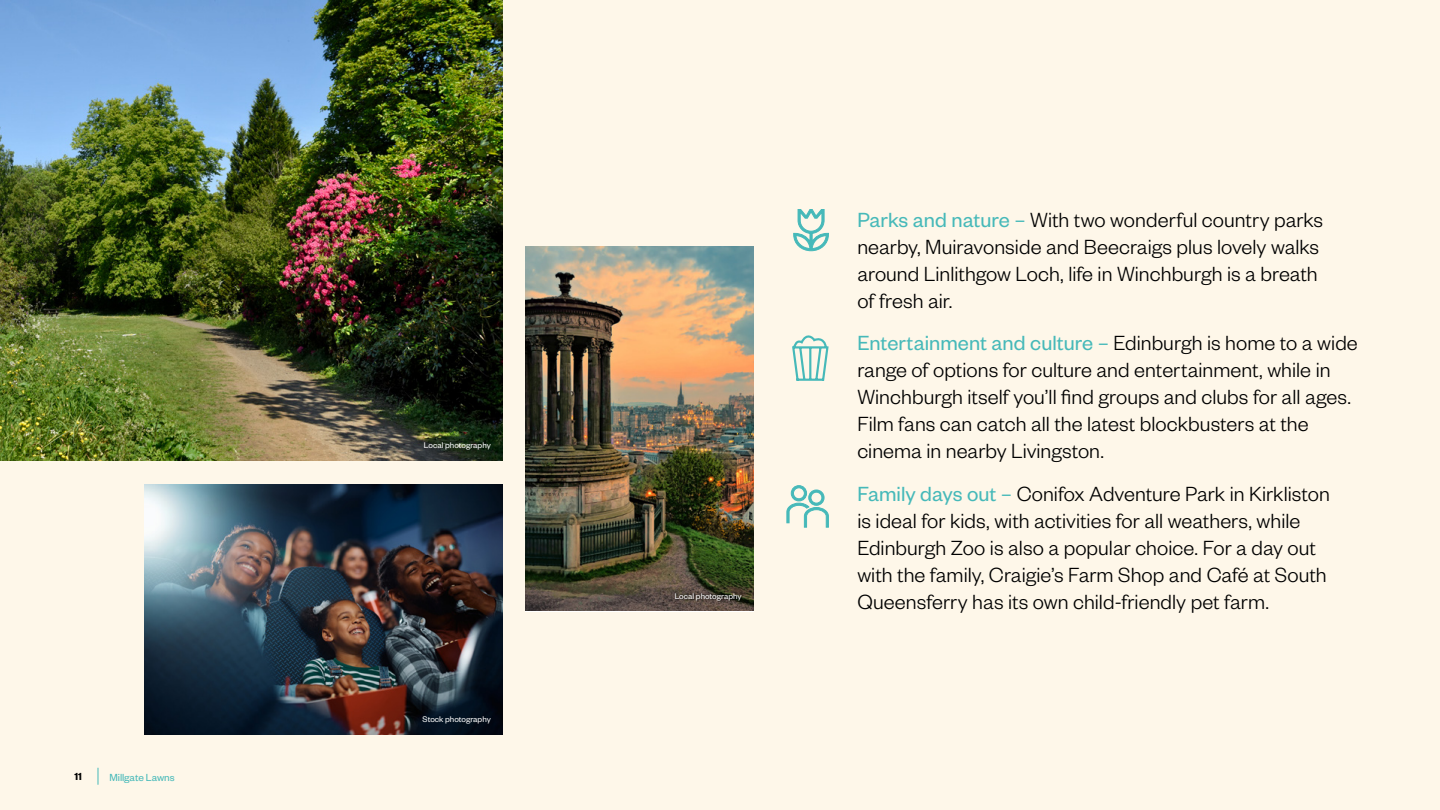
<style>
.page{position:relative;width:1440px;height:810px;background:#fef7e9}
.page>*{position:absolute;margin:0;border:0;box-sizing:border-box;transform-origin:0 0}
.t1{font:300 22.5px/27px "Founders Grotesk";color:#000}
.t2{font:11.25px "Founders Grotesk";letter-spacing:-.005em;color:#46b9b9}
.t3{font:11.25px "Founders Grotesk Sm Bd";color:#000}
.t4{font:9px "Founders Grotesk";letter-spacing:-.005em;color:#fff}
.s1{font-weight:400;color:#46b9b9}
</style>
<div class="page">
<svg style="left:98px;top:768px;width:1px;height:17px"></svg>
<img style="left:0;top:0;width:503px;height:461px">
<img style="left:526px;top:246px;width:228px;height:365px">
<img style="left:145px;top:484px;width:358px;height:251px">
<svg style="left:793px;top:209px;width:36px;height:42px"></svg>
<svg style="left:792px;top:335px;width:37px;height:46px"></svg>
<svg style="left:787px;top:485px;width:42px;height:43px"></svg>
<div style="left:675px;top:593px;width:68px;height:9px;background:#000;opacity:.75"></div>
<p class="t3" style="left:74px;top:770px;width:9px">11</p>
<p class="t2" style="left:110px;top:770px;width:67px">Millgate Lawns</p>
<p class="t4" style="left:424px;top:439px;width:68px">Local photography</p>
<p class="t4" style="left:423px;top:714px;width:70px">Stock photography</p>
<p class="t4" style="left:675px;top:591px;width:68px">Local photography</p>
<p class="t1" style="left:857px;top:205px;width:467px"><span class="s1">Parks and nature –</span> With two wonderful country parks nearby, Muiravonside and Beecraigs plus lovely walks around Linlithgow Loch, life in Winchburgh is a breath of fresh air.</p>
<p class="t1" style="left:857px;top:329px;width:502px"><span class="s1">Entertainment and culture –</span> Edinburgh is home to a wide range of options for culture and entertainment, while in Winchburgh itself you’ll find groups and clubs for all ages.<br>Film fans can catch all the latest blockbusters at the cinema in nearby Livingston.</p>
<p class="t1" style="left:857px;top:479px;width:474px"><span class="s1">Family days out –</span> Conifox Adventure Park in Kirkliston is ideal for kids, with activities for all weathers, while Edinburgh Zoo is also a popular choice. For a day out with the family, Craigie’s Farm Shop and Café at South Queensferry has its own child-friendly pet farm.</p>
</div>
